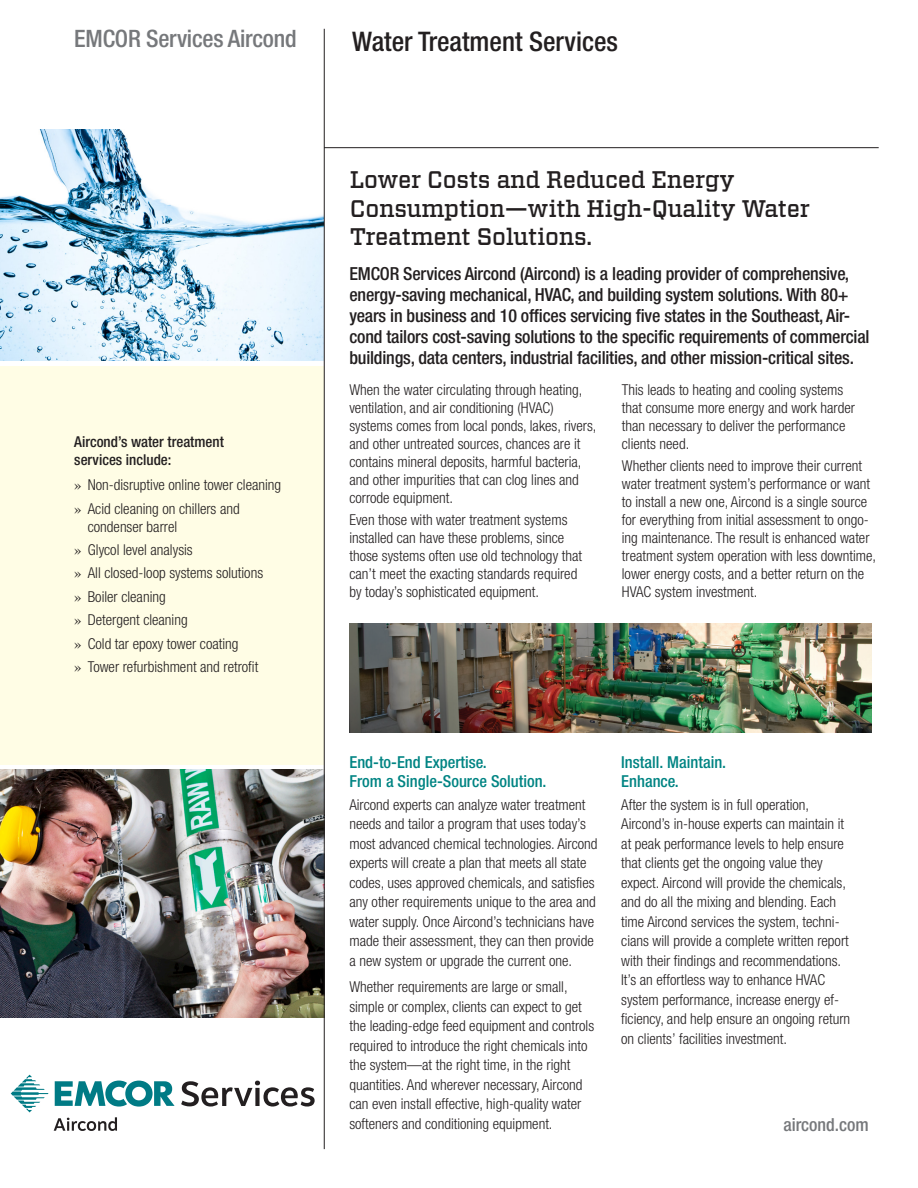
<style>
.page{position:relative;width:918px;height:1188px;background:#fff}
.page>*{position:absolute;margin:0;border:0;box-sizing:border-box;transform-origin:0 0}
.Insert_Title{font:500 condensed 27px "Helvetica Neue";color:#231f20}
.Headline{font:500 24px/28.5px "Vitesse";letter-spacing:-.01em;color:#231f20}
.Company_name{font:500 condensed 24px "Helvetica Neue";letter-spacing:-.01em;color:#76787b}
.Body_Large{font:500 condensed 18px/21px "Helvetica Neue";letter-spacing:-.01em;color:#231f20}
.t1{font:500 condensed 18px "Helvetica Neue";color:#76787b}
.Divison_paragraph_de{font:500 condensed 16.5px "Helvetica Neue";color:#008483}
.Body_Large-2{font:300 condensed 15px/18px "Helvetica Neue";color:#231f20}
.Bullet_copy{font:300 condensed 15px/19.5px "Helvetica Neue";color:#231f20}
.Divison_paragraph_de-2{font:300 condensed 15px/19.5px "Helvetica Neue";color:#231f20}
.Headline-2{font:500 condensed 15px/18px "Helvetica Neue";color:#231f20}
.s1{font-family:"Times";font-weight:400;font-stretch:normal}
</style>
<div class="page">
<hr style="left:306px;top:147px;width:573px;height:1px;background:#231f20">
<img style="left:0;top:130px;width:324px;height:231px">
<div style="left:0;top:366px;width:324px;height:399px;background:#fffde5"></div>
<svg style="left:181px;top:1081px;width:134px;height:26px"></svg>
<svg style="left:54px;top:1117px;width:63px;height:14px"></svg>
<svg style="left:55px;top:1081px;width:120px;height:26px"></svg>
<svg style="left:11px;top:1075px;width:37px;height:37px"></svg>
<img style="left:349px;top:623px;width:522px;height:109px">
<img style="left:0;top:770px;width:324px;height:247px">
<hr style="left:324px;top:29px;width:1px;height:1120px;background:#231f20">
<p class="Company_name" style="left:74px;top:24px;width:224px">EMCOR Services Aircond</p>
<p class="Insert_Title" style="left:352px;top:25px;width:267px">Water Treatment Services</p>
<p class="Headline-2" style="left:74px;top:433px;width:151px">Aircond’s water treatment services include:</p>
<p class="Bullet_copy" style="left:74px;top:475px;width:208px"><span class="s1">»</span> Non-disruptive online tower cleaning</p>
<p class="Bullet_copy" style="left:88px;top:499px;width:154px;line-height:18px;text-indent:-14px"><span class="s1">»</span> Acid cleaning on chillers and condenser barrel</p>
<p class="Bullet_copy" style="left:74px;top:540px;width:120px"><span class="s1">»</span> Glycol level analysis</p>
<p class="Bullet_copy" style="left:74px;top:563px;width:190px"><span class="s1">»</span> All closed-loop systems solutions</p>
<p class="Bullet_copy" style="left:74px;top:587px;width:93px"><span class="s1">»</span> Boiler cleaning</p>
<p class="Bullet_copy" style="left:74px;top:610px;width:115px"><span class="s1">»</span> Detergent cleaning</p>
<p class="Bullet_copy" style="left:74px;top:633px;width:166px"><span class="s1">»</span> Cold tar epoxy tower coating</p>
<p class="Bullet_copy" style="left:74px;top:657px;width:185px"><span class="s1">»</span> Tower refurbishment and retrofit</p>
<p class="Headline" style="left:350px;top:166px;width:462px">Lower Costs and Reduced Energy<br>Consumption—with High-Quality Water<br>Treatment Solutions.</p>
<p class="Body_Large" style="left:349px;top:263px;width:522px">EMCOR Services Aircond (Aircond) is a leading provider of comprehensive, energy-saving mechanical, HVAC, and building system solutions. With 80+ years in business and 10 offices servicing five states in the Southeast, Air&shy;cond tailors cost-saving solutions to the specific requirements of commercial buildings, data centers, industrial facilities, and other mission-critical sites.</p>
<p class="Body_Large-2" style="left:349px;top:381px;width:249px">When the water circulating through heating, ventilation, and air conditioning (HVAC) systems comes from local ponds, lakes, rivers, and other untreated sources, chances are it contains mineral deposits, harmful bacteria, and other impurities that can clog lines and corrode equipment.</p>
<p class="Body_Large-2" style="left:349px;top:511px;width:234px">Even those with water treatment systems installed can have these problems, since those systems often use old technology that can’t meet the exacting standards required by today’s sophisticated equipment.</p>
<p class="Body_Large-2" style="left:622px;top:381px;width:235px">This leads to heating and cooling systems that consume more energy and work harder than necessary to deliver the performance clients need.</p>
<p class="Body_Large-2" style="left:622px;top:457px;width:256px">Whether clients need to improve their current water treatment system’s performance or want to install a new one, Aircond is a single source for everything from initial assessment to ongo&shy;ing maintenance. The result is enhanced water treatment system operation with less downtime, lower energy costs, and a better return on the HVAC system investment.</p>
<p class="Divison_paragraph_de" style="left:349px;top:752px;width:139px">End-to-End Expertise.</p>
<p class="Divison_paragraph_de" style="left:349px;top:771px;width:199px">From a Single-Source Solution.</p>
<p class="Divison_paragraph_de-2" style="left:349px;top:795px;width:250px">Aircond experts can analyze water treatment needs and tailor a program that uses today’s most advanced chemical technologies. Aircond experts will create a plan that meets all state codes, uses approved chemicals, and satisfies any other requirements unique to the area and water supply. Once Aircond’s technicians have made their assessment, they can then provide a new system or upgrade the current one.</p>
<p class="Divison_paragraph_de-2" style="left:349px;top:977px;width:246px">Whether requirements are large or small, simple or complex, clients can expect to get the leading-edge feed equipment and controls required to introduce the right chemicals into the system—at the right time, in the right quantities. And wherever necessary, Aircond can even install effective, high-quality water softeners and conditioning equipment.</p>
<p class="Divison_paragraph_de" style="left:621px;top:752px;width:107px">Install. Maintain.</p>
<p class="Divison_paragraph_de" style="left:621px;top:771px;width:59px">Enhance.</p>
<p class="Bullet_copy" style="left:621px;top:795px;width:230px">After the system is in full operation, Aircond’s in-house experts can maintain it at peak performance levels to help ensure that clients get the ongoing value they expect. Aircond will provide the chemicals, and do all the mixing and blending. Each time Aircond services the system, techni&shy;cians will provide a complete written report with their findings and recommendations.<br>It’s an effortless way to enhance HVAC system performance, increase energy ef&shy;ficiency, and help ensure an ongoing return on clients’ facilities investment.</p>
<p class="t1" style="left:783px;top:1114px;width:87px">aircond.com</p>
</div>
